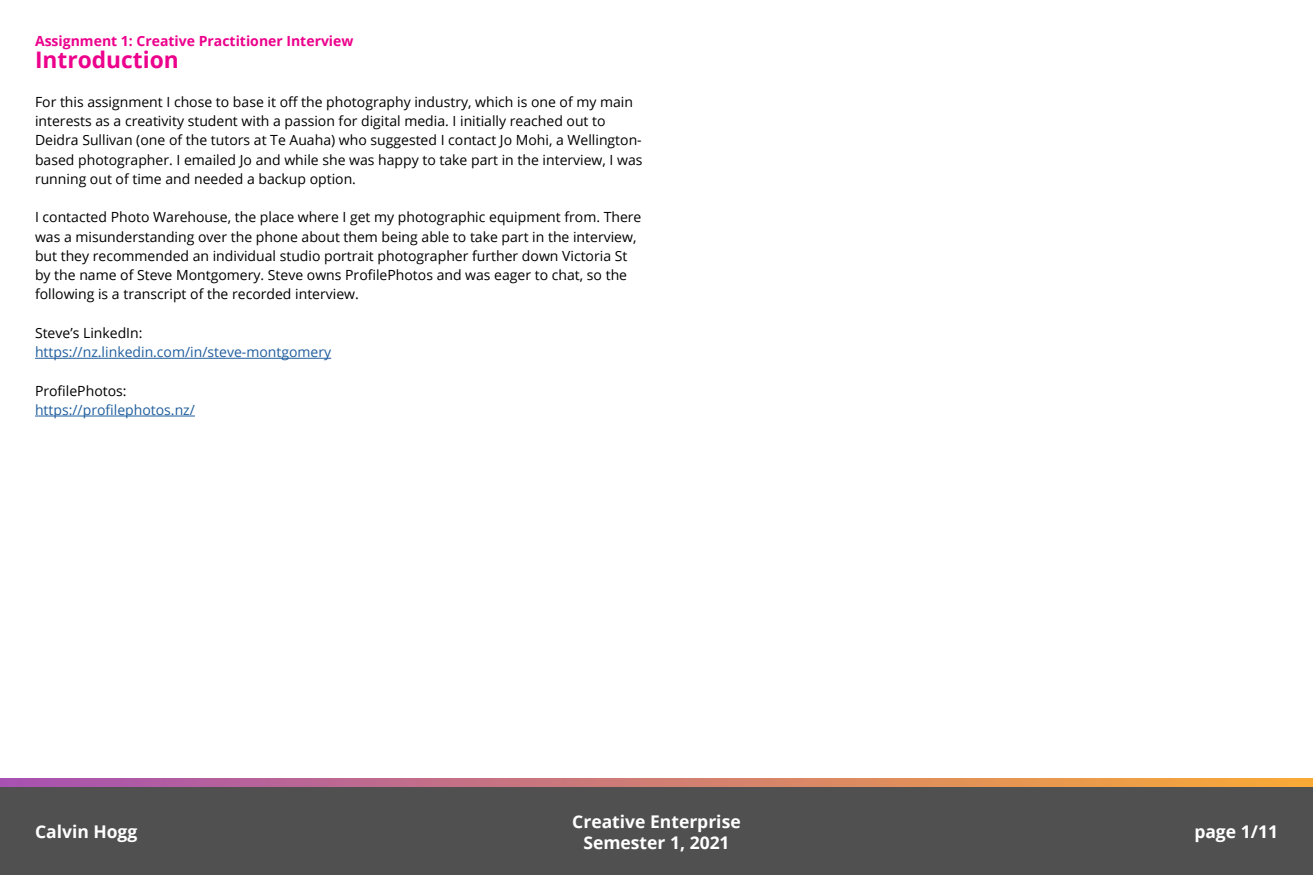
<style>
.page{position:relative;width:1313px;height:875px;background:#fff}
.page>*{position:absolute;margin:0;border:0;box-sizing:border-box;transform-origin:0 0}
.t1{font:700 22.75px "Open Sans";color:#ec008c}
.t2{font:700 17.5px/21px "Open Sans";color:#fff;text-align:center}
.Custom_style{font:14px/19.2px "Open Sans";color:#000}
.Custom_style-2{font:14px "Open Sans";color:#215e9e}
.t3{font:700 14px "Open Sans";color:#ec008c}
</style>
<div class="page">
<svg style="left:0;top:779px;width:1312px;height:9px;background:#c1786f"></svg>
<div style="left:0;top:788px;width:1312px;height:87px;background:#505050"></div>
<hr style="left:35px;top:358px;width:296px;height:1px;background:#215e9e">
<hr style="left:35px;top:416px;width:160px;height:1px;background:#215e9e">
<p class="t3" style="left:35px;top:31px;width:320px">Assignment 1: Creative Practitioner Interview</p>
<p class="t1" style="left:35px;top:44px;width:145px">Introduction</p>
<p class="Custom_style" style="left:35px;top:92px;width:609px">For this assignment I chose to base it off the photography industry, which is one of my main interests as a creativity student with a passion for digital media. I initially reached out to Deidra Sullivan (one of the tutors at Te Auaha) who suggested I contact Jo Mohi, a Wellington&shy;based photographer. I emailed Jo and while she was happy to take part in the interview, I was running out of time and needed a backup option.</p>
<p class="Custom_style" style="left:35px;top:207px;width:608px">I contacted Photo Warehouse, the place where I get my photographic equipment from. There was a misunderstanding over the phone about them being able to take part in the interview, but they recommended an individual studio portrait photographer further down Victoria St by the name of Steve Montgomery. Steve owns ProfilePhotos and was eager to chat, so the following is a transcript of the recorded interview.</p>
<p class="Custom_style" style="left:35px;top:323px;width:109px">Steve’s LinkedIn:</p>
<p class="Custom_style-2" style="left:35px;top:343px;width:298px">https://nz.linkedin.com/in/steve-montgomery</p>
<p class="Custom_style" style="left:35px;top:381px;width:93px">ProfilePhotos:</p>
<p class="Custom_style-2" style="left:35px;top:400px;width:161px">https://profilephotos.nz/</p>
<p class="t2" style="left:572px;top:810px;width:170px">Creative Enterprise<br>Semester 1, 2021</p>
<p class="t2" style="left:35px;top:820px;width:104px">Calvin Hogg</p>
<p class="t2" style="left:1194px;top:821px;width:85px">page 1/11</p>
</div>
